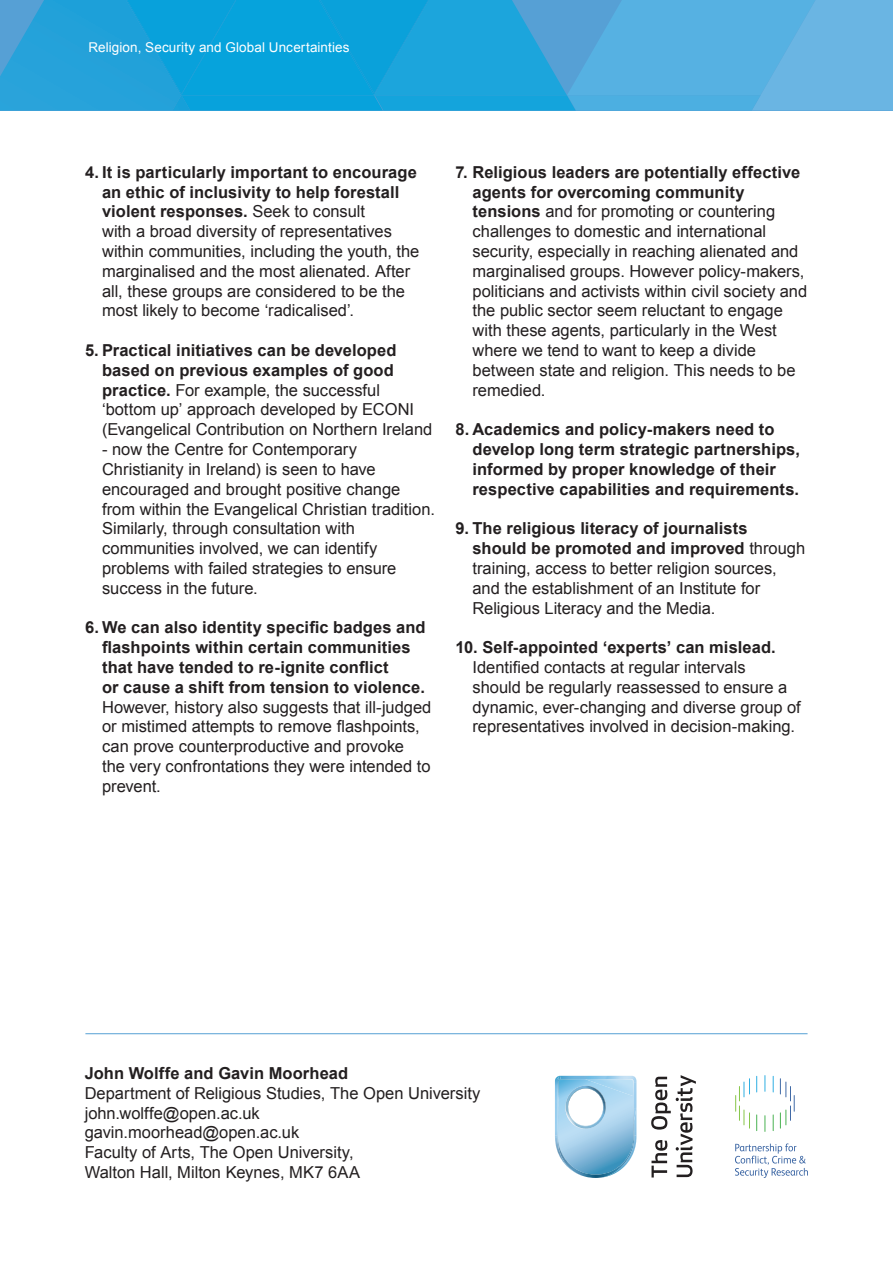
<style>
.page{position:relative;width:893px;height:1263px;background:#fff}
.page>*{position:absolute;margin:0;border:0;box-sizing:border-box;transform-origin:0 0}
.table_text{font:16.5px/19.8px "Arial";color:#231f20}
.table_text-2{font:700 16.5px/19.8px "Arial";letter-spacing:.005em;color:#231f20}
.table_text-3{font:13.5px "Arial";letter-spacing:.01em;color:#fff}
.s1{font-weight:400}
.s2{font-weight:700}
</style>
<div class="page">
<hr style="left:85px;top:1033px;width:722px;height:1px;background:#56a0d5">
<svg style="left:0;top:0;width:893px;height:111px;background:#31a7dc"></svg>
<svg style="left:651px;top:1075px;width:45px;height:102px"></svg>
<svg style="left:555px;top:1076px;width:82px;height:102px"></svg>
<svg style="left:773px;top:1114px;width:1px;height:17px"></svg>
<svg style="left:756px;top:1114px;width:1px;height:17px"></svg>
<svg style="left:764px;top:1115px;width:1px;height:17px"></svg>
<svg style="left:773px;top:1076px;width:1px;height:16px"></svg>
<svg style="left:756px;top:1076px;width:1px;height:16px"></svg>
<svg style="left:764px;top:1075px;width:1px;height:17px"></svg>
<svg style="left:735px;top:1078px;width:15px;height:50px"></svg>
<svg style="left:780px;top:1078px;width:15px;height:50px"></svg>
<svg style="left:735px;top:1143px;width:73px;height:35px"></svg>
<p class="table_text-3" style="left:88px;top:39px;width:263px">Religion, Security and Global Uncertainties</p>
<p class="table_text-2" style="left:102px;top:163px;width:316px;text-indent:-17px">4. It is particularly important to encourage an ethic of inclusivity to help forestall violent responses. <span class="s1">Seek to consult<br>with a broad diversity of representatives</span></p>
<p class="table_text" style="left:102px;top:242px;width:319px">within communities, including the youth, the marginalised and the most alienated. After all, these groups are considered to be the most likely to become ‘radicalised’.</p>
<p class="table_text" style="left:102px;top:341px;width:332px;text-indent:-17px"><span class="s2">5. Practical initiatives can be developed based on previous examples of good practice.</span> For example, the successful ‘bottom up’ approach developed by ECONI (Evangelical Contribution on Northern Ireland</p>
<p class="table_text" style="left:102px;top:440px;width:334px">- now the Centre for Contemporary Christianity in Ireland) is seen to have encouraged and brought positive change from within the Evangelical Christian tradition.<br>Similarly, through consultation with communities involved, we can identify problems with failed strategies to ensure</p>
<p class="table_text" style="left:102px;top:578px;width:157px">success in the future.</p>
<p class="table_text" style="left:102px;top:618px;width:331px;text-indent:-17px"><span class="s2">6. We can also identity specific badges and flashpoints within certain communities that have tended to re-ignite conflict<br>or cause a shift from tension to violence.<br></span>However, history also suggests that ill-judged or mistimed attempts to remove flashpoints, can prove counterproductive and provoke<br>the very confrontations they were intended to</p>
<p class="table_text" style="left:102px;top:776px;width:60px">prevent.</p>
<p class="table_text" style="left:472px;top:162px;width:336px;text-indent:-17px"><span class="s2">7. Religious leaders are potentially effective agents for overcoming community tensions</span> and for promoting or countering challenges to domestic and international security, especially in reaching alienated and marginalised groups. However policy-makers, politicians and activists within civil society and</p>
<p class="table_text" style="left:472px;top:301px;width:312px">the public sector seem reluctant to engage</p>
<p class="table_text" style="left:472px;top:321px;width:306px">with these agents, particularly in the West</p>
<p class="table_text" style="left:472px;top:341px;width:325px">where we tend to want to keep a divide between state and religion. This needs to be remedied.</p>
<p class="table_text-2" style="left:472px;top:420px;width:329px;text-indent:-17px">8. Academics and policy-makers need to develop long term strategic partnerships, informed by proper knowledge of their respective capabilities and requirements.</p>
<p class="table_text" style="left:472px;top:519px;width:334px;text-indent:-17px"><span class="s2">9. The religious literacy of journalists should be promoted and improved</span> through training, access to better religion sources, and the establishment of an Institute for Religious Literacy and the Media.</p>
<p class="table_text" style="left:472px;top:638px;width:330px;text-indent:-17px"><span class="s2">10. Self-appointed ‘experts’ can mislead.<br></span>Identified contacts at regular intervals<br>should be regularly reassessed to ensure a dynamic, ever-changing and diverse group of representatives involved in decision-making.</p>
<p class="table_text-2" style="left:85px;top:1064px;width:265px">John Wolffe and Gavin Moorhead</p>
<p class="table_text" style="left:85px;top:1083px;width:397px">Department of Religious Studies, The Open University</p>
<p class="table_text" style="left:85px;top:1103px;width:177px">john.wolffe@open.ac.uk</p>
<p class="table_text" style="left:85px;top:1123px;width:216px">gavin.moorhead@open.ac.uk</p>
<p class="table_text" style="left:85px;top:1142px;width:271px">Faculty of Arts, The Open University,</p>
<p class="table_text" style="left:85px;top:1162px;width:277px">Walton Hall, Milton Keynes, MK7 6AA</p>
</div>
